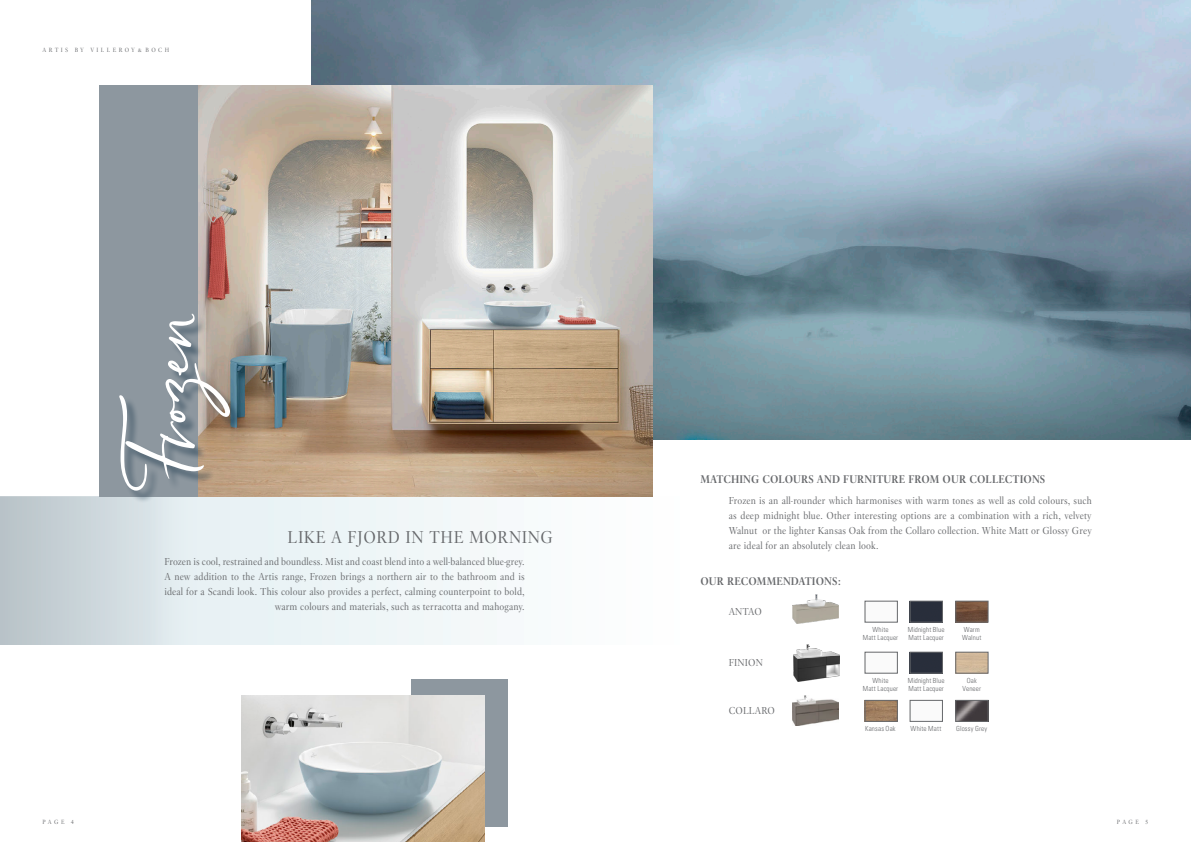
<style>
.page{position:relative;width:1191px;height:842px;background:#fff}
.page>*{position:absolute;margin:0;border:0;box-sizing:border-box;transform-origin:0 0}
.t1{font:75px "Pringleand Tweed VB";color:#fff}
.t2{font:17px "Villeroy Boch";letter-spacing:.03em;color:#66686b}
.t3{font:700 11px "Villeroy Boch";letter-spacing:.01em;color:#66686b}
.t4{font:10px/15px "Villeroy Boch";letter-spacing:.01em;color:#66686b;text-align:justify}
.t5{font:300 condensed 7px/8.4px "Univers LT Pro";letter-spacing:.02em;color:#66686b;text-align:center}
.t6{font:6px "Villeroy Boch";letter-spacing:.4em;color:#66686b}
</style>
<div class="page">
<div style="left:153px;top:496px;width:530px;height:149px;background:#f3f8f9"></div>
<div style="left:0;top:496px;width:235px;height:149px;background:linear-gradient(to right,#b7c2c8,#eef7fa)"></div>
<img style="left:792px;top:594px;width:46px;height:30px">
<img style="left:793px;top:644px;width:46px;height:38px">
<img style="left:793px;top:696px;width:46px;height:30px">
<div style="left:865px;top:652px;width:32px;height:21px;border:1px solid #66686b"></div>
<img style="left:867px;top:702px;width:28px;height:17px">
<div style="left:865px;top:700px;width:32px;height:21px;border:1px solid #66686b"></div>
<img style="left:912px;top:654px;width:28px;height:17px">
<div style="left:910px;top:652px;width:32px;height:21px;border:1px solid #66686b"></div>
<div style="left:910px;top:700px;width:32px;height:21px;border:1px solid #66686b"></div>
<div style="left:865px;top:601px;width:32px;height:21px;border:1px solid #66686b"></div>
<img style="left:912px;top:603px;width:28px;height:17px">
<div style="left:910px;top:601px;width:32px;height:21px;border:1px solid #66686b"></div>
<img style="left:957px;top:603px;width:29px;height:17px">
<div style="left:955px;top:601px;width:33px;height:21px;border:1px solid #66686b"></div>
<img style="left:957px;top:702px;width:29px;height:17px">
<div style="left:955px;top:700px;width:33px;height:21px;border:1px solid #66686b"></div>
<div style="left:955px;top:652px;width:33px;height:21px;border:1px solid #66686b"></div>
<div style="left:99px;top:85px;width:99px;height:411px;background:#8d979f"></div>
<img style="left:312px;top:0;width:879px;height:439px">
<img style="left:198px;top:85px;width:454px;height:411px">
<div style="left:411px;top:679px;width:97px;height:148px;background:#8d979f"></div>
<img style="left:242px;top:695px;width:242px;height:147px">
<div style="left:121px;top:316px;width:121px;height:187px;background:#0a293f;opacity:.49"></div>
<p class="t6" style="left:43px;top:46px;width:128px">ARTIS BY VILLEROY&amp;BOCH</p>
<h1 class="t1" style="left:122px;top:482px;width:173px;rotate:-90deg">Frozen</h1>
<h2 class="t2" style="left:287px;top:527px;width:267px">LIKE A FJORD IN THE MORNING</h2>
<p class="t4" style="left:164px;top:554px;width:362px;text-align:right">Frozen is cool, restrained and boundless. Mist and coast blend into a well-balanced blue-grey.<br>A new addition to the Artis range, Frozen brings a northern air to the bathroom and is ideal for a Scandi look. This colour also provides a perfect, calming counterpoint to bold, warm colours and materials, such as terracotta and mahogany.</p>
<p class="t3" style="left:700px;top:472px;width:346px">MATCHING COLOURS AND FURNITURE FROM OUR COLLECTIONS</p>
<p class="t4" style="left:729px;top:493px;width:364px">Frozen is an all-rounder which harmonises with warm tones as well as cold colours, such as deep midnight blue. Other interesting options are a combination with a rich, velvety Walnut or the lighter Kansas Oak from the Collaro collection. White Matt or Glossy Grey are ideal for an absolutely clean look.</p>
<p class="t3" style="left:700px;top:574px;width:141px">OUR RECOMMENDATIONS:</p>
<p class="t4" style="left:729px;top:604px;width:35px">ANTAO</p>
<p class="t4" style="left:729px;top:655px;width:36px">FINION</p>
<p class="t4" style="left:729px;top:703px;width:48px">COLLARO</p>
<p class="t5" style="left:862px;top:624px;width:37px">White<br>Matt Lacquer</p>
<p class="t5" style="left:862px;top:675px;width:37px">White<br>Matt Lacquer</p>
<p class="t5" style="left:907px;top:624px;width:38px;text-align:left">Midnight Blue<br>Matt Lacquer</p>
<p class="t5" style="left:907px;top:675px;width:38px;text-align:left">Midnight Blue<br>Matt Lacquer</p>
<p class="t5" style="left:962px;top:624px;width:21px;text-align:left">Warm<br>Walnut</p>
<p class="t5" style="left:962px;top:675px;width:20px">Oak<br>Veneer</p>
<p class="t5" style="left:865px;top:724px;width:32px">Kansas Oak</p>
<p class="t5" style="left:910px;top:724px;width:32px">White Matt</p>
<p class="t5" style="left:956px;top:724px;width:33px">Glossy Grey</p>
<p class="t6" style="left:43px;top:818px;width:33px">PAGE 4</p>
<p class="t6" style="left:1117px;top:818px;width:33px">PAGE 5</p>
</div>
